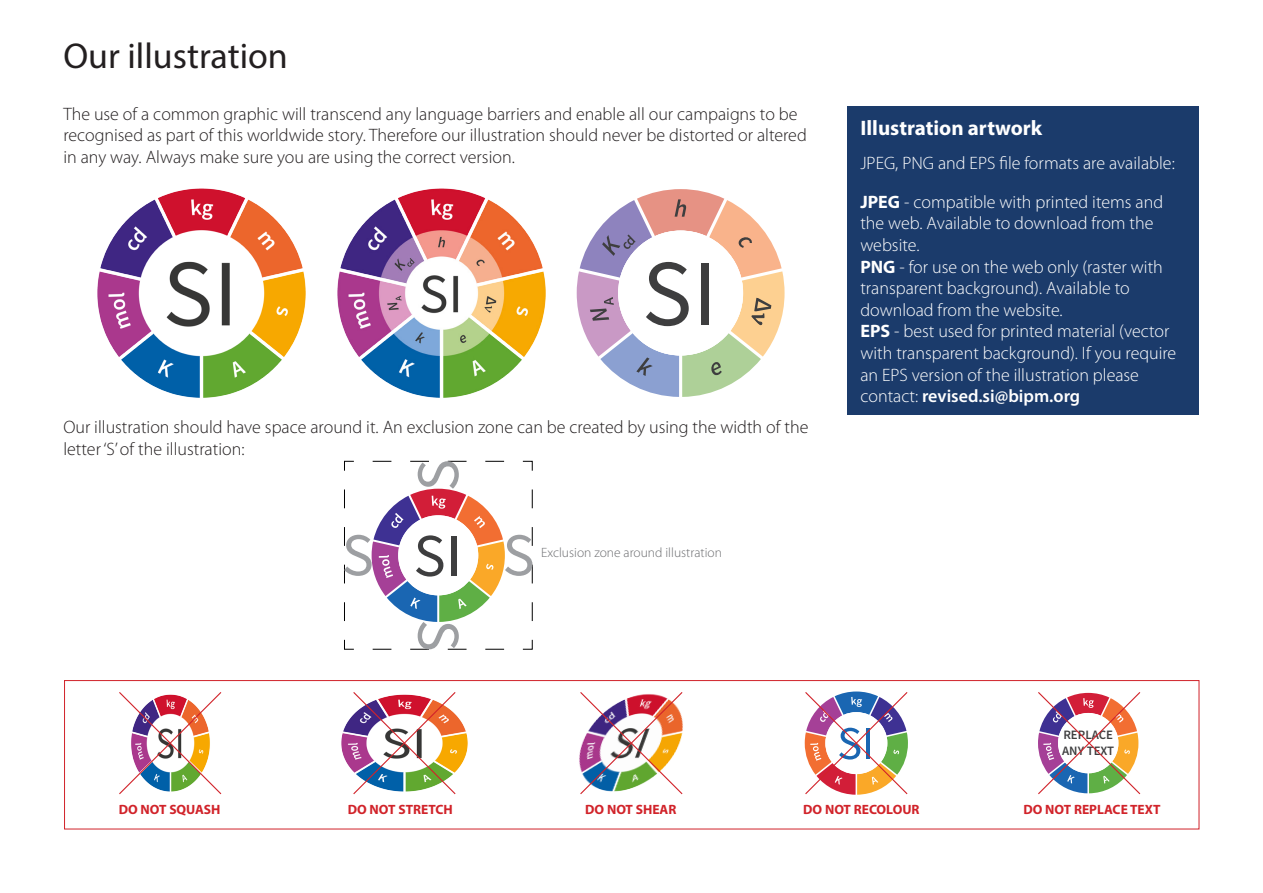
<style>
.page{position:relative;width:1263px;height:893px;background:#fff}
.page>*{position:absolute;margin:0;border:0;box-sizing:border-box;transform-origin:0 0}
.Page_heading{font:36px "Myriad Pro";color:#231f20}
.Main_body{font:700 21px "Myriad Pro";color:#fff}
.Main_body-2{font:300 18px/21.6px "Myriad Pro";color:#fff}
.Main_body-3{font:300 18px/21.6px "Myriad Pro";color:#231f20}
.captions{font:700 13.5px "Myriad Pro";color:#d1232a}
.captions-2{font:300 13.5px "Myriad Pro";color:#6c6d70}
.t1{font:600 12.9px "Source Sans Pro";color:#3e3e3f}
.s1{font-weight:700}
.s2{font-weight:600}
</style>
<div class="page">
<img style="left:341px;top:716px;width:127px;height:54px">
<div style="left:64px;top:680px;width:1135px;height:149px;border:1px solid #d1232a"></div>
<div style="left:848px;top:106px;width:351px;height:309px;background:#1b3b6b"></div>
<svg style="left:119px;top:692px;width:103px;height:103px"></svg>
<svg style="left:352px;top:692px;width:105px;height:103px"></svg>
<svg style="left:579px;top:692px;width:104px;height:103px"></svg>
<svg style="left:804px;top:691px;width:104px;height:104px"></svg>
<svg style="left:1038px;top:692px;width:103px;height:103px"></svg>
<svg style="left:344px;top:461px;width:189px;height:189px"></svg>
<img style="left:97px;top:188px;width:209px;height:210px">
<img style="left:337px;top:188px;width:209px;height:210px">
<svg style="left:577px;top:189px;width:207px;height:208px"></svg>
<div style="left:701px;top:263px;width:8px;height:62px;background:#3e3e3f"></div>
<p class="Page_heading" style="left:63px;top:34px;width:226px">Our illustration</p>
<p class="Main_body-3" style="left:63px;top:103px;width:745px">The use of a common graphic will transcend any language barriers and enable all our campaigns to be recognised as part of this worldwide story. Therefore our illustration should never be distorted or altered in any way. Always make sure you are using the correct version.</p>
<p class="Main_body-3" style="left:63px;top:416px;width:746px">Our illustration should have space around it. An exclusion zone can be created by using the width of the letter ‘S’ of the illustration:</p>
<p class="captions-2" style="left:541px;top:545px;width:182px">Exclusion zone around illustration</p>
<p class="Main_body" style="left:860px;top:114px;width:183px">Illustration artwork</p>
<p class="Main_body-2" style="left:860px;top:153px;width:316px">JPEG, PNG and EPS file formats are available:</p>
<p class="Main_body-2" style="left:860px;top:191px;width:317px"><span class="s1">JPEG</span> - compatible with printed items and the web. Available to download from the website.<br><span class="s1">PNG</span> - for use on the web only (raster with transparent background). Available to download from the website.<br><span class="s1">EPS</span> - best used for printed material (vector with transparent background). If you require an EPS version of the illustration please contact: <span class="s2">revised.si@bipm.org</span></p>
<p class="t1" style="left:1063px;top:726px;width:51px">REPLACE</p>
<p class="t1" style="left:1062px;top:742px;width:54px">ANY TEXT</p>
<p class="captions" style="left:119px;top:800px;width:103px">DO NOT SQUASH</p>
<p class="captions" style="left:348px;top:800px;width:106px">DO NOT STRETCH</p>
<p class="captions" style="left:585px;top:800px;width:93px">DO NOT SHEAR</p>
<p class="captions" style="left:803px;top:800px;width:118px">DO NOT RECOLOUR</p>
<p class="captions" style="left:1023px;top:800px;width:138px">DO NOT REPLACE TEXT</p>
</div>
